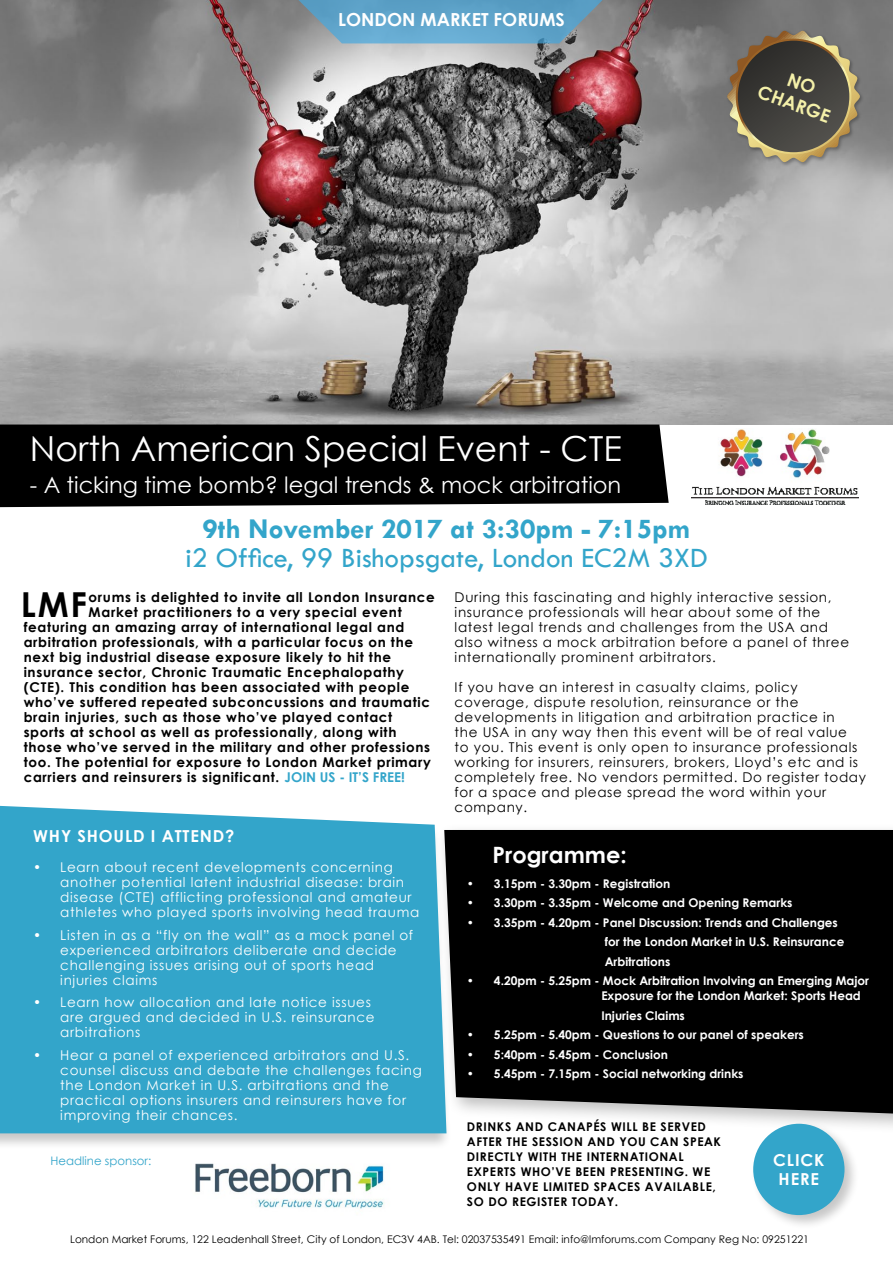
<style>
.page{position:relative;width:893px;height:1263px;background:#fff}
.page>*{position:absolute;margin:0;border:0;box-sizing:border-box;transform-origin:0 0}
.t1{font:34.5px "Century Gothic";color:#fff}
.t2{font:700 34.35px "Century Gothic";color:#000}
.t3{font:28.95px "Tw Cen";color:#33a5ca}
.t4{font:700 28.95px "Tw Cen";color:#33a5ca}
.t5{font:22.5px "Century Gothic";color:#fff}
.t6{font:700 22.5px "Century Gothic";color:#fff}
.t7{font:700 18.3px/21.9px "Century Gothic";color:#f4f0a9}
.t8{font:700 18px "Century Gothic";color:#fff}
.t9{font:700 16.5px/19.5px "Century Gothic";color:#fff;text-align:center}
.t10{font:13.5px/15px "Century Gothic";letter-spacing:.05em;color:#000}
.t11{font:700 13.5px "Century Gothic";letter-spacing:.05em;color:#000}
.t12{font:13.5px/15px "Century Gothic";letter-spacing:.05em;color:#fff}
.t13{font:700 13.5px "Century Gothic";color:#33a5ca}
.t14{font:700 12px/19.5px "Century Gothic";color:#fff}
.t15{font:700 12px "Century Gothic";letter-spacing:.05em;color:#000}
.t16{font:11.7px "Century Gothic";color:#33a5ca}
.t17{font:10.5px "Century Gothic";color:#000}
.s1{color:#33a5ca}
</style>
<div class="page">
<img style="left:0;top:0;width:893px;height:424px">
<div style="left:0;top:802px;width:452px;height:348px;background:#000;opacity:.22"></div>
<div style="left:0;top:806px;width:446px;height:327px;background:#33a5ca"></div>
<svg style="left:287px;top:0;width:327px;height:43px;background:#679fbd"></svg>
<div style="left:435px;top:823px;width:458px;height:313px;background:#000;opacity:.26"></div>
<div style="left:444px;top:830px;width:449px;height:283px;background:#000"></div>
<img style="left:724px;top:28px;width:142px;height:140px">
<div style="left:0;top:424px;width:669px;height:83px;background:#000"></div>
<img style="left:692px;top:429px;width:166px;height:75px">
<img style="left:195px;top:1163px;width:189px;height:46px">
<div style="left:750px;top:1121px;width:110px;height:109px;background:#000;opacity:.22"></div>
<div style="left:753px;top:1124px;width:91px;height:91px;background:#33a5ca;border-radius:50%"></div>
<svg style="left:727px;top:31px;width:133px;height:132px;background:#666052"></svg>
<h3 class="t8" style="left:338px;top:6px;width:228px">LONDON MARKET FORUMS</h3>
<h3 class="t7" style="left:770px;top:59px;width:50px;text-indent:23px;rotate:20deg">No<br>Char</h3>
<h1 class="t1" style="left:30px;top:424px;width:593px">North American Special Event - CTE</h1>
<h3 class="t5" style="left:30px;top:469px;width:593px">- A ticking time bomb? legal trends &amp; mock arbitration</h3>
<h3 class="t4" style="left:203px;top:512px;width:489px">9th November 2017 at 3:30pm - 7:15pm</h3>
<h3 class="t3" style="left:185px;top:540px;width:524px">i2 Office, 99 Bishopsgate, London EC2M 3XD</h3>
<h2 class="t2" style="left:21px;top:579px;width:68px">LMF</h2>
<p class="t11" style="left:89px;top:587px;width:348px">orums is delighted to invite all London Insurance</p>
<p class="t11" style="left:89px;top:602px;width:315px">Market practitioners to a very special event</p>
<p class="t11" style="left:24px;top:617px;width:382px">featuring an amazing array of international legal and</p>
<p class="t11" style="left:24px;top:632px;width:391px">arbitration professionals, with a particular focus on the</p>
<p class="t11" style="left:24px;top:647px;width:369px">next big industrial disease exposure likely to hit the</p>
<p class="t11" style="left:24px;top:662px;width:382px">insurance sector, Chronic Traumatic Encephalopathy</p>
<p class="t11" style="left:24px;top:677px;width:387px">(CTE). This condition has been associated with people</p>
<p class="t11" style="left:24px;top:692px;width:408px">who’ve suffered repeated subconcussions and traumatic</p>
<p class="t11" style="left:24px;top:707px;width:370px">brain injuries, such as those who’ve played contact</p>
<p class="t11" style="left:24px;top:722px;width:374px">sports at school as well as professionally, along with</p>
<p class="t11" style="left:24px;top:737px;width:408px">those who’ve served in the military and other professions</p>
<p class="t11" style="left:24px;top:752px;width:409px">too. The potential for exposure to London Market primary</p>
<p class="t11" style="left:24px;top:767px;width:277px">carriers and reinsurers is significant. <span class="s1">Join</span></p>
<p class="t13" style="left:320px;top:767px;width:61px">us - it’sfree</p>
<p class="t13" style="left:401px;top:767px;width:5px">!</p>
<p class="t9" style="left:33px;top:826px;width:57px">Why should</p>
<p class="t9" style="left:151px;top:826px;width:23px">I attend</p>
<p class="t9" style="left:225px;top:826px;width:11px">?</p>
<p class="t12" style="left:60px;top:860px;width:360px;text-indent:-27px">• Learn about recent developments concerning another potential latent industrial disease: brain disease (CTE) afflicting professional and amateur athletes who played sports involving head trauma</p>
<p class="t12" style="left:60px;top:927px;width:354px;text-indent:-27px">• Listen in as a “fly on the wall” as a mock panel of experienced arbitrators deliberate and decide challenging issues arising out of sports head injuries claims</p>
<p class="t12" style="left:60px;top:995px;width:316px;text-indent:-27px">• Learn how allocation and late notice issues are argued and decided in U.S. reinsurance arbitrations</p>
<p class="t12" style="left:60px;top:1047px;width:363px;text-indent:-27px">• Hear a panel of experienced arbitrators and U.S. counsel discuss and debate the challenges facing the London Market in U.S. arbitrations and the practical options insurers and reinsurers have for improving their chances.</p>
<p class="t16" style="left:51px;top:1153px;width:102px">Headline sponsor:</p>
<p class="t10" style="left:455px;top:589px;width:396px">During this fascinating and highly interactive session, insurance professionals will hear about some of the latest legal trends and challenges from the USA and also witness a mock arbitration before a panel of three internationally prominent arbitrators.</p>
<p class="t10" style="left:455px;top:679px;width:413px">If you have an interest in casualty claims, policy coverage, dispute resolution, reinsurance or the developments in litigation and arbitration practice in<br>the USA in any way then this event will be of real value<br>to you. This event is only open to insurance professionals working for insurers, reinsurers, brokers, Lloyd’s etc and is completely free. No vendors permitted. Do register today for a space and please spread the word within your company.</p>
<h3 class="t6" style="left:493px;top:838px;width:136px">Programme:</h3>
<p class="t14" style="left:467px;top:873px;width:205px">• 3.15pm - 3.30pm - Registration</p>
<p class="t14" style="left:467px;top:893px;width:327px">• 3.30pm - 3.35pm - Welcome and Opening Remarks</p>
<p class="t14" style="left:605px;top:912px;width:241px;text-indent:-138px">• 3.35pm - 4.20pm - Panel Discussion: Trends and Challenges for the London Market in U.S. Reinsurance<br>Arbitrations</p>
<p class="t14" style="left:601px;top:973px;width:269px;line-height:15px;text-indent:-134px">• 4.20pm - 5.25pm - Mock Arbitration Involving an Emerging Major<br>Exposure for the London Market: Sports Head</p>
<p class="t14" style="left:601px;top:1005px;width:85px">Injuries Claims</p>
<p class="t14" style="left:467px;top:1025px;width:338px">• 5.25pm - 5.40pm - Questions to our panel of speakers</p>
<p class="t14" style="left:467px;top:1044px;width:202px">• 5:40pm - 5.45pm - Conclusion</p>
<p class="t14" style="left:467px;top:1064px;width:278px">• 5.45pm - 7.15pm - Social networking drinks</p>
<p class="t15" style="left:467px;top:1117px;width:17px">Drinks</p>
<p class="t15" style="left:516px;top:1117px;width:10px">and</p>
<p class="t15" style="left:548px;top:1117px;width:10px">canap</p>
<p class="t15" style="left:593px;top:1117px;width:26px">és will</p>
<p class="t15" style="left:642px;top:1117px;width:57px">be served</p>
<p class="t15" style="left:467px;top:1132px;width:8px">after</p>
<p class="t15" style="left:507px;top:1132px;width:8px">the</p>
<p class="t15" style="left:532px;top:1132px;width:9px">session</p>
<p class="t15" style="left:587px;top:1132px;width:10px">and</p>
<p class="t15" style="left:619px;top:1132px;width:41px">you can</p>
<p class="t15" style="left:683px;top:1132px;width:9px">speak</p>
<p class="t15" style="left:467px;top:1147px;width:8px">directl</p>
<p class="t15" style="left:516px;top:1147px;width:20px">y with</p>
<p class="t15" style="left:562px;top:1147px;width:8px">the</p>
<p class="t15" style="left:587px;top:1147px;width:9px">international</p>
<p class="t15" style="left:467px;top:1162px;width:24px">experts</p>
<p class="t15" style="left:521px;top:1162px;width:11px">who</p>
<p class="t15" style="left:552px;top:1162px;width:40px">’ve been</p>
<p class="t15" style="left:610px;top:1162px;width:8px">presentin</p>
<p class="t15" style="left:674px;top:1162px;width:36px">g. We</p>
<p class="t15" style="left:467px;top:1177px;width:10px">onl</p>
<p class="t15" style="left:493px;top:1177px;width:58px">y havelimited</p>
<p class="t15" style="left:594px;top:1177px;width:9px">spaces</p>
<p class="t15" style="left:645px;top:1177px;width:27px">availa</p>
<p class="t15" style="left:692px;top:1177px;width:25px">ble,</p>
<p class="t15" style="left:467px;top:1192px;width:78px">so do register</p>
<p class="t15" style="left:572px;top:1192px;width:10px">toda</p>
<p class="t15" style="left:607px;top:1192px;width:13px">y.</p>
<p class="t9" style="left:773px;top:1149px;width:28px">Click<br>Here</p>
<p class="t17" style="left:70px;top:1232px;width:740px">London Market Forums, 122 Leadenhall Street, City of London, EC3V 4AB. Tel: 02037535491 Email: info@lmforums.com Company Reg No: 09251221</p>
</div>
